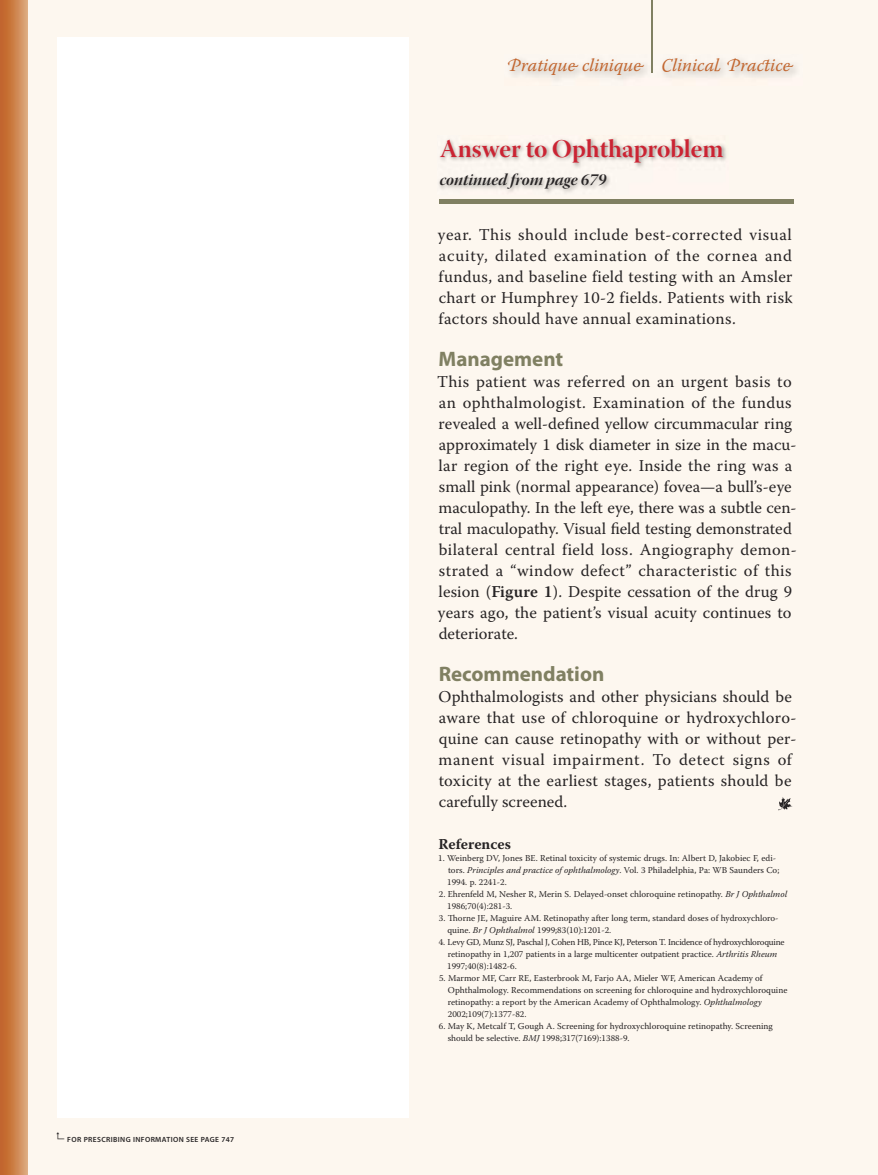
<style>
.page{position:relative;width:878px;height:1175px;background:#fff}
.page>*{position:absolute;margin:0;border:0;box-sizing:border-box;transform-origin:0 0}
.t1{font:25.35px "Warnock Pro Bold Disp";color:#cb2433}
.t2{font:700 21px "Myriad Pro";color:#808062}
.t3{font:italic 18px "Warnock Pro";color:#c2662f}
.t4{font:16.5px/21px "Warnock Pro";letter-spacing:.01em;color:#272425}
.t5{font:16.5px "Warnock Pro Bold It Disp";color:#272425}
.t6{font:700 15px "Warnock Pro";color:#272425}
.t7{font:9px/12px "Warnock Pro";color:#272425}
.t8{font:600 7.5px "Myriad Pro";letter-spacing:.05em;color:#272425}
.s1{font-weight:600}
.s2{font-style:italic}
</style>
<div class="page">
<div style="left:0;top:0;width:878px;height:1174px;background:#fdf7ef"></div>
<svg style="left:0;top:0;width:27px;height:1174px;background:#cc814b"></svg>
<svg style="left:778px;top:797px;width:14px;height:13px"></svg>
<div style="left:57px;top:37px;width:351px;height:1080px;background:#fff"></div>
<hr style="left:440px;top:199px;width:354px;height:4px;background:#808062">
<img style="left:439px;top:137px;width:287px;height:56px">
<hr style="left:651px;top:0;width:2px;height:72px;background:#808062">
<p class="t8" style="left:67px;top:1135px;width:168px">FOR PRESCRIBING INFORMATION SEE PAGE 747</p>
<p class="t3" style="left:506px;top:55px;width:285px">Pratique clinique Clinical Practice</p>
<h1 class="t1" style="left:440px;top:134px;width:285px">Answer to Ophthaproblem</h1>
<p class="t5" style="left:440px;top:170px;width:168px">continued from page 679</p>
<p class="t4" style="left:438px;top:224px;width:356px;text-align:justify">year. This should include best-corrected visual acuity, dilated examination of the cornea and fundus, and baseline field testing with an Amsler chart or Humphrey 10-2 fields. Patients with risk factors should have annual examinations.</p>
<p class="t2" style="left:438px;top:347px;width:126px">Management</p>
<p class="t4" style="left:437px;top:371px;width:361px">This patient was referred on an urgent basis to an ophthalmologist. Examination of the fundus revealed a well-defined yellow circummacular ring approximately 1 disk diameter in size in the macu&shy;lar region of the right eye. Inside the ring was a small pink (normal appearance) fovea—a bull’s-eye maculopathy. In the left eye, there was a subtle cen&shy;tral maculopathy. Visual field testing demonstrated bilateral central field loss. Angiography demon&shy;strated a “window defect” characteristic of this lesion (<span class="s1">Figure 1</span>). Despite cessation of the drug 9 years ago, the patient’s visual acuity continues to deteriorate.</p>
<p class="t2" style="left:438px;top:662px;width:167px">Recommendation</p>
<p class="t4" style="left:438px;top:686px;width:359px">Ophthalmologists and other physicians should be aware that use of chloroquine or hydroxychloro&shy;quine can cause retinopathy with or without per&shy;manent visual impairment. To detect signs of toxicity at the earliest stages, patients should be carefully screened.</p>
<p class="t6" style="left:438px;top:835px;width:74px">References</p>
<p class="t7" style="left:447px;top:852px;width:333px;text-indent:-9px">1. Weinberg DV, Jones BE. Retinal toxicity of systemic drugs. In: Albert D, Jakobiec F, edi&shy;tors. <span class="s2">Principles and practice of ophthalmology</span>. Vol. 3 Philadelphia, Pa: WB Saunders Co;<br>1994. p. 2241-2.</p>
<p class="t7" style="left:447px;top:888px;width:341px;text-indent:-8px">2. Ehrenfeld M, Nesher R, Merin S. Delayed-onset chloroquine retinopathy. <span class="s2">Br J Ophthalmol<br></span>1986;70(4):281-3.</p>
<p class="t7" style="left:447px;top:912px;width:332px;text-indent:-8px">3. Thorne JE, Maguire AM. Retinopathy after long term, standard doses of hydroxychloro&shy;quine. <span class="s2">Br J Ophthalmol</span> 1999;83(10):1201-2.</p>
<p class="t7" style="left:447px;top:936px;width:339px;text-indent:-9px">4. Levy GD, Munz SJ, Paschal J, Cohen HB, Pince KJ, Peterson T. Incidence of hydroxychloroquine retinopathy in 1,207 patients in a large multicenter outpatient practice. <span class="s2">Arthritis Rheum<br></span>1997;40(8):1482-6.</p>
<p class="t7" style="left:447px;top:972px;width:341px;text-indent:-9px">5. Marmor MF, Carr RE, Easterbrook M, Farjo AA, Mieler WF, American Academy of Ophthalmology. Recommendations on screening for chloroquine and hydroxychloroquine retinopathy: a report by the American Academy of Ophthalmology. <span class="s2">Ophthalmology </span>2002;109(7):1377-82.</p>
<p class="t7" style="left:448px;top:1020px;width:326px;text-indent:-9px">6. May K, Metcalf T, Gough A. Screening for hydroxychloroquine retinopathy. Screening should be selective. <span class="s2">BMJ</span> 1998;317(7169):1388-9.</p>
</div>
